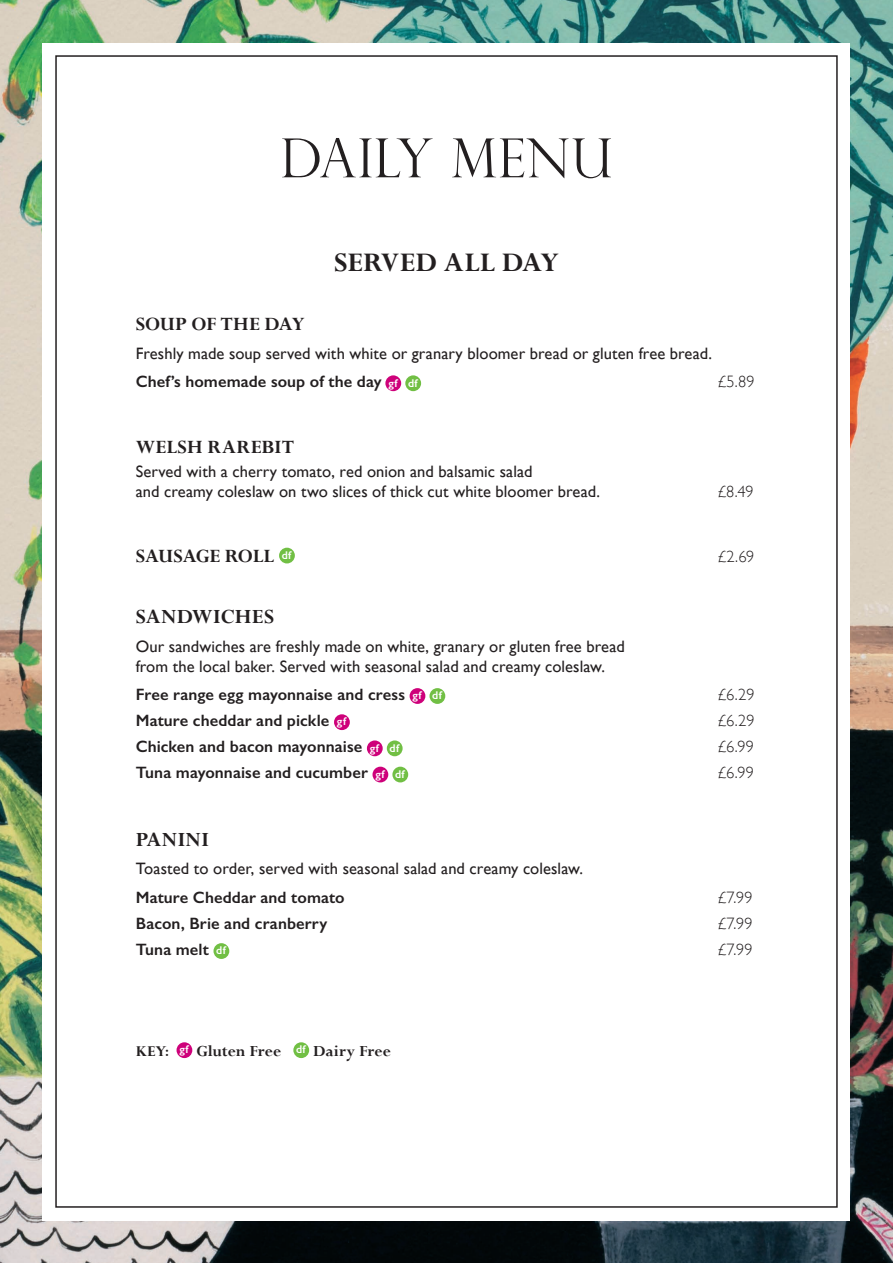
<style>
.page{position:relative;width:893px;height:1263px;background:#fff}
.page>*{position:absolute;margin:0;border:0;box-sizing:border-box;transform-origin:0 0}
.t1{font:300 54px "Perpetua Titling";letter-spacing:.005em;color:#231f20}
.t2{font:700 30px "Perpetua";letter-spacing:.01em;color:#231f20}
.t3{font:700 22.5px "Perpetua";letter-spacing:.01em;color:#231f20}
.t4{font:700 21px "Perpetua";letter-spacing:-.005em;color:#231f20}
.t5{font:700 21px "Perpetua";letter-spacing:.015em;color:#231f20}
.t6{font:700 17.25px "Perpetua";letter-spacing:.005em;color:#231f20}
.t7{font:16.5px/19.8px "Gill Sans";letter-spacing:.005em;color:#231f20}
.t8{font:600 16.5px "Gill Sans";letter-spacing:.005em;color:#231f20}
.t9{font:300 16.5px "Gill Sans";letter-spacing:.005em;color:#231f20}
.t10{font:700 13.5px "Perpetua Titling";color:#231f20}
.t11{font:600 11.25px "Gill Sans";letter-spacing:.025em;color:#fff}
</style>
<div class="page">
<img style="left:0;top:0;width:893px;height:1263px">
<div style="left:43px;top:43px;width:807px;height:1177px;background:#fff"></div>
<div style="left:385px;top:375px;width:16px;height:16px;background:#ce017a;border-radius:50%"></div>
<div style="left:405px;top:375px;width:16px;height:16px;background:#71bf44;border-radius:50%"></div>
<div style="left:279px;top:548px;width:16px;height:15px;background:#71bf44;border-radius:50%"></div>
<div style="left:410px;top:688px;width:15px;height:16px;background:#ce017a;border-radius:50%"></div>
<div style="left:429px;top:688px;width:16px;height:16px;background:#71bf44;border-radius:50%"></div>
<div style="left:334px;top:714px;width:16px;height:16px;background:#ce017a;border-radius:50%"></div>
<div style="left:367px;top:740px;width:16px;height:16px;background:#ce017a;border-radius:50%"></div>
<div style="left:387px;top:740px;width:16px;height:16px;background:#71bf44;border-radius:50%"></div>
<div style="left:372px;top:767px;width:16px;height:15px;background:#ce017a;border-radius:50%"></div>
<div style="left:392px;top:767px;width:16px;height:15px;background:#71bf44;border-radius:50%"></div>
<div style="left:213px;top:943px;width:16px;height:16px;background:#71bf44;border-radius:50%"></div>
<div style="left:177px;top:1042px;width:15px;height:16px;background:#ce017a;border-radius:50%"></div>
<div style="left:293px;top:1042px;width:16px;height:16px;background:#71bf44;border-radius:50%"></div>
<p class="t1" style="left:280px;top:125px;width:334px">DAILY MENU</p>
<p class="t2" style="left:334px;top:244px;width:226px">SERVED ALL DAY</p>
<p class="t4" style="left:136px;top:311px;width:170px">SOUP OF THE DAY</p>
<p class="t7" style="left:136px;top:343px;width:578px">Freshly made soup served with white or granary bloomer bread or gluten free bread.</p>
<p class="t8" style="left:136px;top:372px;width:247px">Chef’s homemade soup of the day</p>
<p class="t11" style="left:388px;top:376px;width:11px">gf</p>
<p class="t11" style="left:408px;top:376px;width:11px">df</p>
<p class="t9" style="left:717px;top:369px;width:39px">£5.89</p>
<p class="t5" style="left:136px;top:434px;width:160px">WELSH RAREBIT</p>
<p class="t7" style="left:136px;top:461px;width:466px">Served with a cherry tomato, red onion and balsamic salad<br>and creamy coleslaw on two slices of thick cut white bloomer bread.</p>
<p class="t9" style="left:717px;top:478px;width:38px">£8.49</p>
<p class="t4" style="left:136px;top:543px;width:140px">SAUSAGE ROLL</p>
<p class="t11" style="left:282px;top:548px;width:11px">df</p>
<p class="t9" style="left:717px;top:544px;width:39px">£2.69</p>
<p class="t3" style="left:136px;top:603px;width:140px">SANDWICHES</p>
<p class="t7" style="left:136px;top:636px;width:491px">Our sandwiches are freshly made on white, granary or gluten free bread from the local baker. Served with seasonal salad and creamy coleslaw.</p>
<p class="t8" style="left:136px;top:684px;width:271px">Free range egg mayonnaise and cress</p>
<p class="t11" style="left:413px;top:689px;width:11px">gf</p>
<p class="t11" style="left:432px;top:689px;width:11px">df</p>
<p class="t9" style="left:717px;top:681px;width:39px">£6.29</p>
<p class="t8" style="left:136px;top:710px;width:195px">Mature cheddar and pickle</p>
<p class="t11" style="left:337px;top:715px;width:11px">gf</p>
<p class="t9" style="left:717px;top:708px;width:39px">£6.29</p>
<p class="t8" style="left:136px;top:737px;width:228px">Chicken and bacon mayonnaise</p>
<p class="t11" style="left:370px;top:741px;width:11px">gf</p>
<p class="t11" style="left:390px;top:741px;width:11px">df</p>
<p class="t9" style="left:717px;top:734px;width:39px">£6.99</p>
<p class="t8" style="left:136px;top:763px;width:234px">Tuna mayonnaise and cucumber</p>
<p class="t11" style="left:375px;top:767px;width:11px">gf</p>
<p class="t11" style="left:395px;top:767px;width:11px">df</p>
<p class="t9" style="left:717px;top:760px;width:39px">£6.99</p>
<p class="t3" style="left:136px;top:825px;width:75px">PANINI</p>
<p class="t7" style="left:136px;top:858px;width:449px">Toasted to order, served with seasonal salad and creamy coleslaw.</p>
<p class="t8" style="left:136px;top:887px;width:211px">Mature Cheddar and tomato</p>
<p class="t9" style="left:717px;top:884px;width:37px">£7.99</p>
<p class="t8" style="left:136px;top:913px;width:193px">Bacon, Brie and cranberry</p>
<p class="t9" style="left:717px;top:910px;width:37px">£7.99</p>
<p class="t8" style="left:136px;top:939px;width:75px">Tuna melt</p>
<p class="t11" style="left:216px;top:944px;width:11px">df</p>
<p class="t9" style="left:717px;top:936px;width:37px">£7.99</p>
<p class="t10" style="left:136px;top:1042px;width:34px">KEY:</p>
<p class="t11" style="left:179px;top:1043px;width:11px">gf</p>
<p class="t6" style="left:196px;top:1040px;width:86px">Gluten Free</p>
<p class="t11" style="left:296px;top:1043px;width:11px">df</p>
<p class="t6" style="left:313px;top:1040px;width:79px">Dairy Free</p>
</div>
